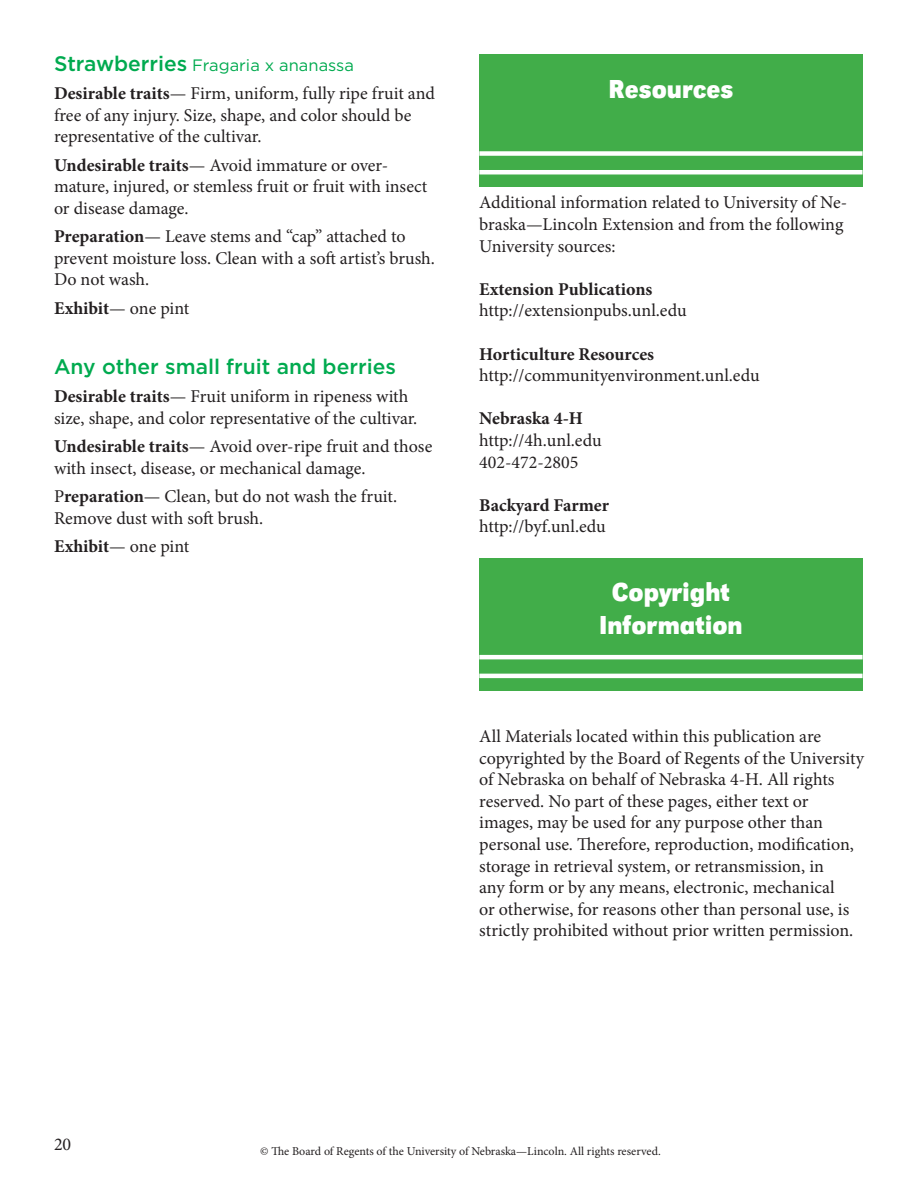
<style>
.page{position:relative;width:918px;height:1188px;background:#fff}
.page>*{position:absolute;margin:0;border:0;box-sizing:border-box;transform-origin:0 0}
.t1{font:700 27px "URW Grotesk";color:#fff;scale:.9 1}
.t2{font:500 21px "Gotham";color:#00aa4f}
.t3{font:18px/21.6px "Minion Pro";letter-spacing:-.005em;color:#231f20}
.t4{font:700 18px "Minion Pro";color:#231f20}
.t5{font:16.5px "Gotham";color:#00aa4f}
.t6{font:12px "Minion Pro";color:#231f20}
.s1{font-weight:500;font-size:21px}
.s2{font-weight:700}
</style>
<div class="page">
<div style="left:479px;top:54px;width:384px;height:133px;background:#41ad49"></div>
<div style="left:479px;top:151px;width:384px;height:5px;background:#fff"></div>
<hr style="left:479px;top:170px;width:384px;height:4px;background:#fff">
<div style="left:479px;top:558px;width:384px;height:132px;background:#41ad49"></div>
<hr style="left:479px;top:655px;width:384px;height:4px;background:#fff">
<hr style="left:479px;top:674px;width:384px;height:4px;background:#fff">
<p class="t5" style="left:54px;top:54px;width:302px"><span class="s1">Strawberries</span> Fragaria x ananassa</p>
<p class="t3" style="left:54px;top:83px;width:382px"><span class="s2">Desirable traits</span>— Firm, uniform, fully ripe fruit and free of any injury. Size, shape, and color should be representative of the cultivar.</p>
<p class="t3" style="left:54px;top:154px;width:375px"><span class="s2">Undesirable traits</span>— Avoid immature or over&shy;mature, injured, or stemless fruit or fruit with insect or disease damage.</p>
<p class="t3" style="left:54px;top:226px;width:382px"><span class="s2">Preparation</span>— Leave stems and “cap” attached to prevent moisture loss. Clean with a soft artist’s brush.<br>Do not wash.</p>
<p class="t3" style="left:54px;top:297px;width:137px"><span class="s2">Exhibit</span>— one pint</p>
<p class="t2" style="left:54px;top:353px;width:343px">Any other small fruit and berries</p>
<p class="t3" style="left:54px;top:386px;width:365px"><span class="s2">Desirable traits</span>— Fruit uniform in ripeness with size, shape, and color representative of the cultivar.</p>
<p class="t3" style="left:54px;top:436px;width:380px"><span class="s2">Undesirable traits</span>— Avoid over-ripe fruit and those with insect, disease, or mechanical damage.</p>
<p class="t3" style="left:54px;top:486px;width:345px">P<span class="s2">reparation</span>— Clean, but do not wash the fruit.<br>Remove dust with soft brush.</p>
<p class="t3" style="left:54px;top:536px;width:137px"><span class="s2">Exhibit</span>— one pint</p>
<p class="t1" style="left:609px;top:73px;width:140px">Resources</p>
<p class="t3" style="left:479px;top:192px;width:369px">Additional information related to University of Ne&shy;braska—Lincoln Extension and from the following<br>University sources:</p>
<p class="t4" style="left:479px;top:276px;width:175px">Extension Publications</p>
<p class="t3" style="left:479px;top:300px;width:209px">http://extensionpubs.unl.edu</p>
<p class="t4" style="left:479px;top:341px;width:176px">Horticulture Resources</p>
<p class="t3" style="left:479px;top:365px;width:282px">http://communityenvironment.unl.edu</p>
<p class="t4" style="left:479px;top:406px;width:105px">Nebraska 4-H</p>
<p class="t3" style="left:479px;top:430px;width:124px">http://4h.unl.edu</p>
<p class="t3" style="left:479px;top:451px;width:101px">402-472-2805</p>
<p class="t4" style="left:479px;top:492px;width:131px">Backyard Farmer</p>
<p class="t3" style="left:479px;top:516px;width:128px">http://byf.unl.edu</p>
<p class="t1" style="left:612px;top:576px;width:133px">Copyright</p>
<p class="t1" style="left:599px;top:609px;width:161px">Information</p>
<p class="t3" style="left:479px;top:726px;width:386px">All Materials located within this publication are copyrighted by the Board of Regents of the University of Nebraska on behalf of Nebraska 4-H. All rights reserved. No part of these pages, either text or images, may be used for any purpose other than personal use. Therefore, reproduction, modification, storage in retrieval system, or retransmission, in<br>any form or by any means, electronic, mechanical<br>or otherwise, for reasons other than personal use, is strictly prohibited without prior written permission.</p>
<p class="t3" style="left:54px;top:1134px;width:19px">20</p>
<p class="t6" style="left:260px;top:1143px;width:402px">© The Board of Regents of the University of Nebraska—Lincoln. All rights reserved.</p>
</div>
